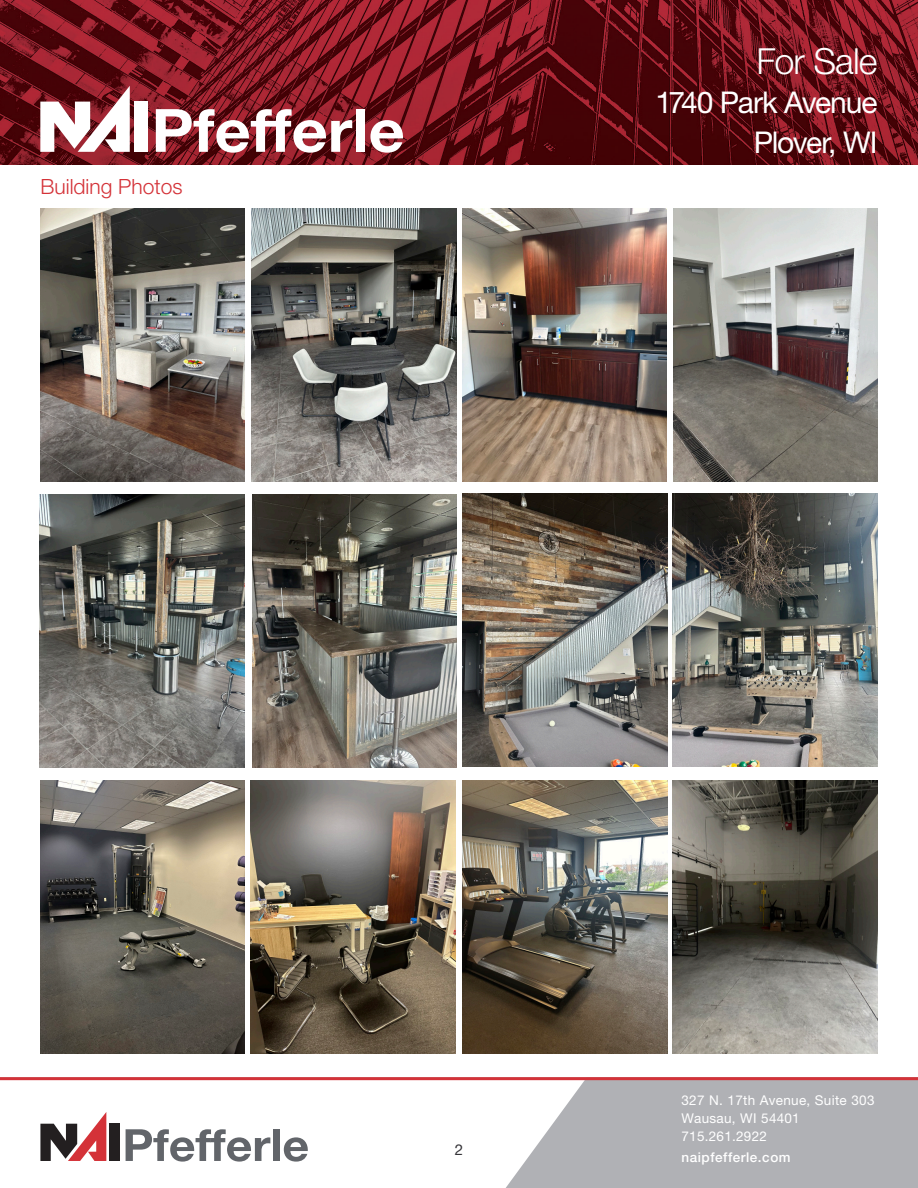
<style>
.page{position:relative;width:918px;height:1188px;background:#fff}
.page>*{position:absolute;margin:0;border:0;box-sizing:border-box;transform-origin:0 0}
.t1{font:300 36px "Helvetica Neue LT Std";letter-spacing:-.025em;color:#fff}
.t2{font:30px "Helvetica Neue LT Std";letter-spacing:-.04em;color:#fff}
.t3{font:300 21px "Helvetica Neue LT Std";color:#d43238}
.t4{font:15px "Helvetica Neue LT Std";color:#363539}
.t5{font:13.5px "Helvetica Neue LT Std";letter-spacing:.02em;color:#fff}
.t6{font:500 13.5px "Helvetica Neue LT Std";letter-spacing:.04em;color:#fff}
</style>
<div class="page">
<div style="left:0;top:1078px;width:918px;height:110px;background:#b0b1b5"></div>
<svg style="left:0;top:1080px;width:586px;height:108px;background:#f8f7f8"></svg>
<hr style="left:0;top:1077px;width:918px;height:3px;background:#d43238">
<div style="left:110px;top:1124px;width:10px;height:37px;background:#231f20"></div>
<svg style="left:40px;top:1112px;width:66px;height:49px;background:#b18889"></svg>
<svg style="left:126px;top:1129px;width:144px;height:33px;background:#b8b9bb"></svg>
<div style="left:273px;top:1129px;width:7px;height:32px;background:#62656a"></div>
<svg style="left:284px;top:1137px;width:24px;height:25px"></svg>
<img style="left:252px;top:209px;width:204px;height:273px">
<img style="left:0;top:0;width:918px;height:165px">
<div style="left:134px;top:102px;width:14px;height:50px;background:#fff"></div>
<svg style="left:40px;top:86px;width:90px;height:66px"></svg>
<svg style="left:156px;top:109px;width:196px;height:44px"></svg>
<div style="left:356px;top:109px;width:9px;height:43px;background:#fff"></div>
<svg style="left:370px;top:120px;width:33px;height:33px"></svg>
<img style="left:462px;top:208px;width:205px;height:273px">
<img style="left:252px;top:495px;width:205px;height:273px">
<img style="left:40px;top:781px;width:205px;height:273px">
<img style="left:251px;top:781px;width:204px;height:273px">
<img style="left:463px;top:780px;width:204px;height:273px">
<img style="left:463px;top:493px;width:204px;height:273px">
<img style="left:673px;top:781px;width:205px;height:273px">
<img style="left:673px;top:494px;width:205px;height:272px">
<img style="left:673px;top:208px;width:205px;height:273px">
<img style="left:40px;top:495px;width:204px;height:273px">
<img style="left:40px;top:209px;width:205px;height:273px">
<p class="t3" style="left:40px;top:174px;width:143px">Building Photos</p>
<p class="t1" style="left:756px;top:39px;width:123px">For Sale</p>
<p class="t2" style="left:656px;top:85px;width:223px">1740 Park Avenue</p>
<p class="t2" style="left:754px;top:124px;width:125px">Plover, WI</p>
<p class="t4" style="left:455px;top:1140px;width:10px">2</p>
<p class="t5" style="left:681px;top:1092px;width:195px">327 N. 17th Avenue, Suite 303</p>
<p class="t5" style="left:681px;top:1110px;width:120px">Wausau, WI 54401</p>
<p class="t5" style="left:681px;top:1128px;width:87px">715.261.2922</p>
<p class="t6" style="left:681px;top:1149px;width:111px">naipfefferle.com</p>
</div>
